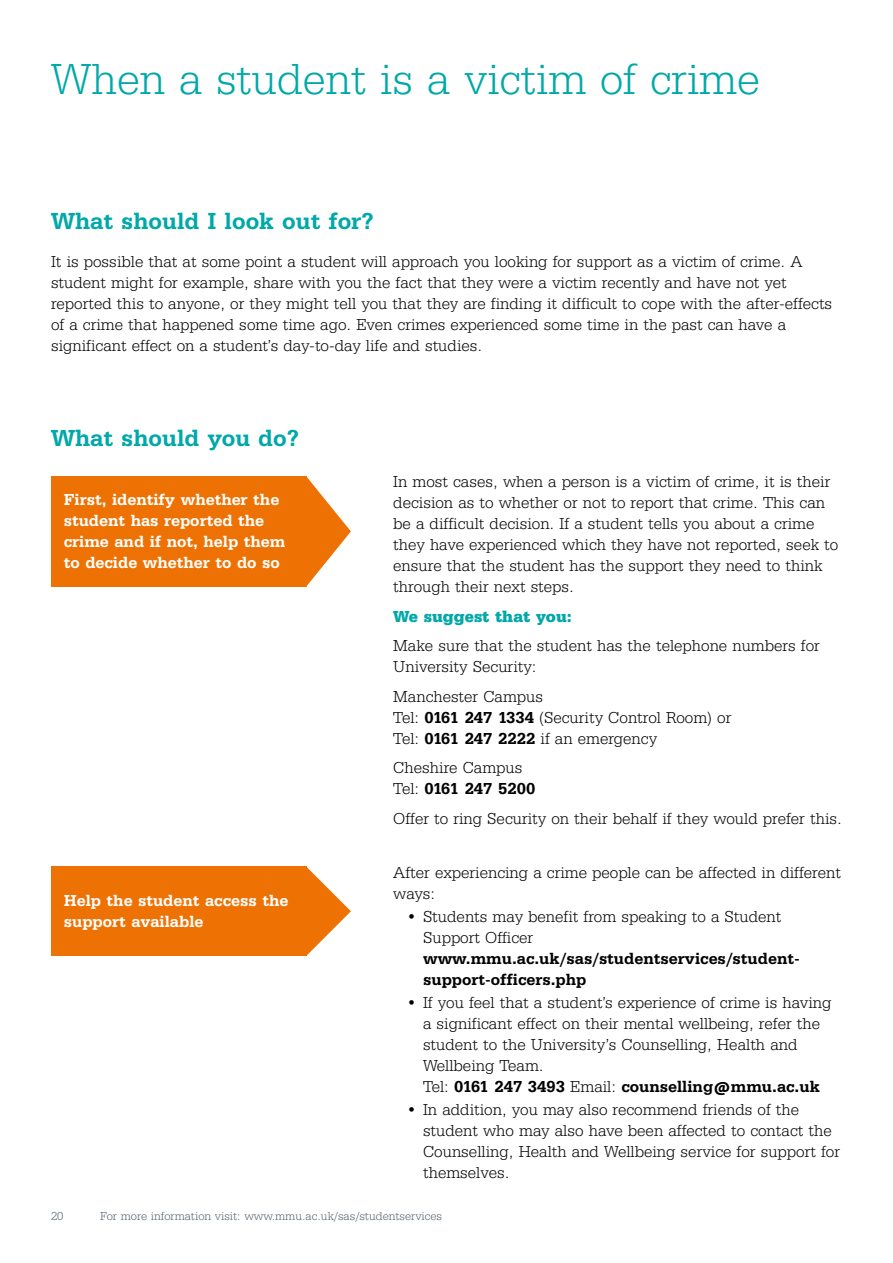
<style>
.page{position:relative;width:893px;height:1263px;background:#fff}
.page>*{position:absolute;margin:0;border:0;box-sizing:border-box;transform-origin:0 0}
.t1{font:300 45px "Serifa BEFOP";color:#00a8a9}
.t2{font:500 24px "Serifa BEFOP";color:#00a8a9}
.t3{font:300 16.5px/21px "Serifa BEFOP";color:#000}
.t4{font:500 16.5px/21px "Serifa BEFOP";color:#fff}
.t5{font:500 16.5px/21px "Serifa BEFOP";color:#000}
.t6{font:700 16.5px "Serifa BEFOP";color:#00a8a9}
.t7{font:300 12px "Serifa BEFOP";color:#54616c}
.s1{font-weight:500}
</style>
<div class="page">
<svg style="left:261px;top:476px;width:90px;height:111px"></svg>
<div style="left:51px;top:476px;width:255px;height:110px;background:#ee7203"></div>
<svg style="left:306px;top:866px;width:45px;height:90px"></svg>
<div style="left:51px;top:866px;width:255px;height:90px;background:#ee7203"></div>
<h1 class="t1" style="left:51px;top:54px;width:710px">When a student is a victim of crime</h1>
<h2 class="t2" style="left:51px;top:207px;width:324px">What should I look out for?</h2>
<p class="t3" style="left:51px;top:251px;width:783px">It is possible that at some point a student will approach you looking for support as a victim of crime. A student might for example, share with you the fact that they were a victim recently and have not yet reported this to anyone, or they might tell you that they are finding it difficult to cope with the after-effects of a crime that happened some time ago. Even crimes experienced some time in the past can have a significant effect on a student’s day-to-day life and studies.</p>
<h2 class="t2" style="left:51px;top:424px;width:250px">What should you do?</h2>
<p class="t4" style="left:64px;top:489px;width:223px">First, identify whether the student has reported the crime and if not, help them to decide whether to do so</p>
<p class="t4" style="left:64px;top:890px;width:226px">Help the student access the support available</p>
<p class="t3" style="left:393px;top:471px;width:447px">In most cases, when a person is a victim of crime, it is their decision as to whether or not to report that crime. This can be a difficult decision. If a student tells you about a crime they have experienced which they have not reported, seek to ensure that the student has the support they need to think through their next steps.</p>
<p class="t6" style="left:393px;top:606px;width:180px">We suggest that you:</p>
<p class="t3" style="left:393px;top:635px;width:428px">Make sure that the student has the telephone numbers for<br>University Security:</p>
<p class="t3" style="left:393px;top:686px;width:340px">Manchester Campus<br>Tel: <span class="s1">0161 247 1334</span> (Security Control Room) or<br>Tel: <span class="s1">0161 247 2222</span> if an emergency</p>
<p class="t3" style="left:393px;top:757px;width:144px">Cheshire Campus<br>Tel: <span class="s1">0161 247 5200</span></p>
<p class="t3" style="left:393px;top:808px;width:450px">Offer to ring Security on their behalf if they would prefer this.</p>
<p class="t3" style="left:393px;top:861px;width:449px">After experiencing a crime people can be affected in different ways:</p>
<p class="t3" style="left:423px;top:905px;width:360px;text-indent:-17px">• Students may benefit from speaking to a Student<br>Support Officer</p>
<p class="t5" style="left:423px;top:947px;width:378px">www.mmu.ac.uk/sas/studentservices/student&shy;support-officers.php</p>
<p class="t3" style="left:423px;top:992px;width:410px;text-indent:-17px">• If you feel that a student’s experience of crime is having a significant effect on their mental wellbeing, refer the student to the University’s Counselling, Health and Wellbeing Team.<br>Tel: <span class="s1">0161 247 3493</span> Email: <span class="s1">counselling@mmu.ac.uk</span></p>
<p class="t3" style="left:423px;top:1099px;width:419px;text-indent:-17px">• In addition, you may also recommend friends of the student who may also have been affected to contact the Counselling, Health and Wellbeing service for support for themselves.</p>
<p class="t7" style="left:51px;top:1209px;width:14px">20</p>
<p class="t7" style="left:100px;top:1209px;width:343px">For more information visit: www.mmu.ac.uk/sas/studentservices</p>
</div>
